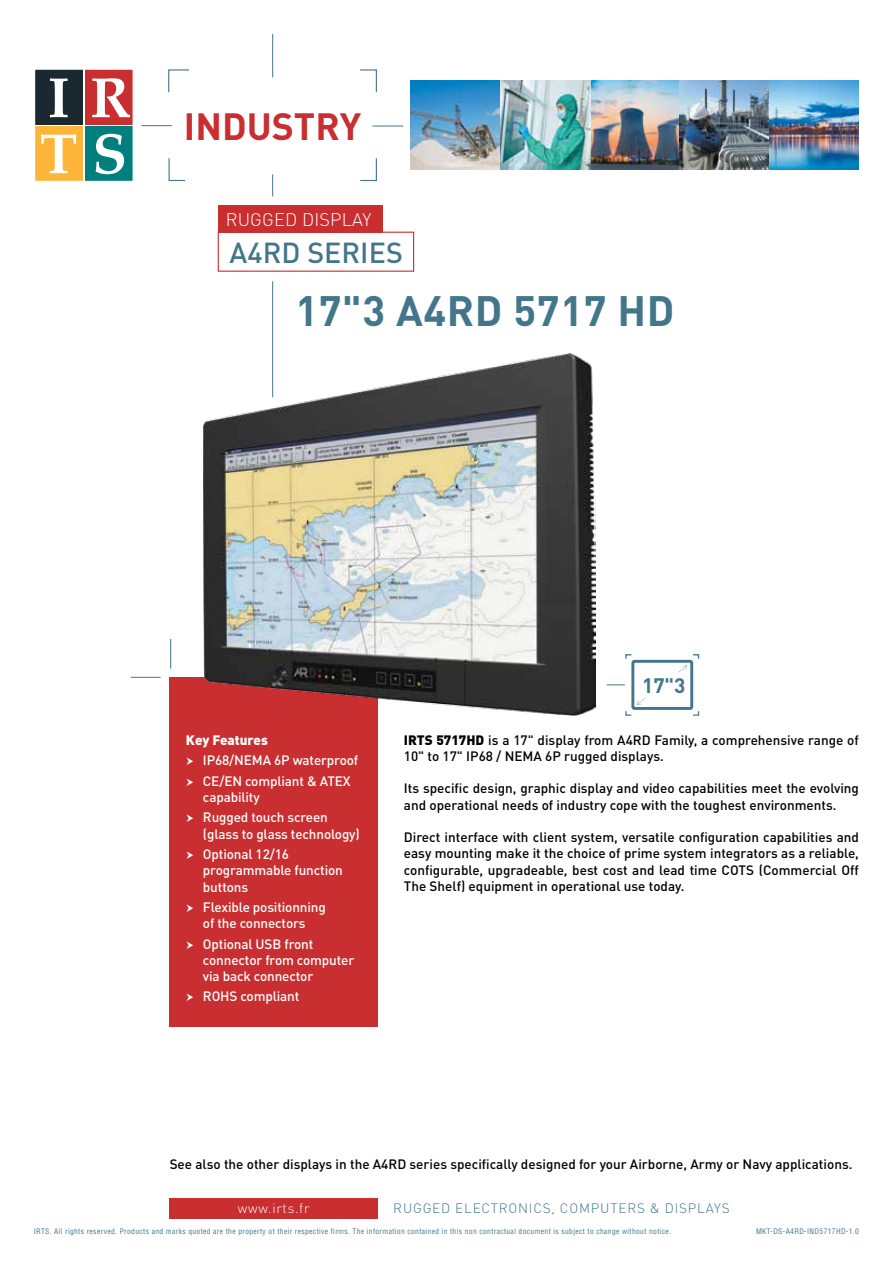
<style>
.page{position:relative;width:893px;height:1263px;background:#fff}
.page>*{position:absolute;margin:0;border:0;box-sizing:border-box;transform-origin:0 0}
.t1{font:700 42px "DIN Pro";letter-spacing:.015em;color:#43768b}
.t2{font:700 37.5px "DIN Pro";color:#c92e30}
.t3{font:500 28.65px "DIN Pro";color:#43768b}
.t4{font:700 20.7px "DIN Pro";color:#43768b}
.t5{font:300 18px "DIN Pro";letter-spacing:.01em;color:#fff}
.t6{font:500 13.5px/16.2px "DIN Pro";color:#000}
.t7{font:500 13.5px/16.2px "DIN Pro";letter-spacing:-.01em;color:#fff}
.t8{font:300 13.5px "DIN Pro";letter-spacing:.06em;color:#43768b}
.t9{font:300 13.5px "DIN Pro";letter-spacing:.05em;color:#fff}
.t10{font:900 13.5px "DIN Pro";color:#fff}
.t11{font:condensed 7.5px "Helvetica LT Std";letter-spacing:.05em;color:#43768b}
.s1{font-weight:900}
</style>
<div class="page">
<div style="left:170px;top:1198px;width:208px;height:20px;background:#c92e30"></div>
<hr style="left:372px;top:126px;width:31px;height:1px;background:#43768b">
<div style="left:35px;top:126px;width:48px;height:55px;background:#fcb538"></div>
<div style="left:85px;top:126px;width:48px;height:55px;background:#007f7e"></div>
<div style="left:35px;top:69px;width:48px;height:56px;background:#192831"></div>
<div style="left:85px;top:69px;width:48px;height:56px;background:#c92e30"></div>
<svg style="left:50px;top:78px;width:18px;height:39px"></svg>
<svg style="left:92px;top:78px;width:38px;height:39px"></svg>
<svg style="left:41px;top:134px;width:35px;height:39px"></svg>
<svg style="left:96px;top:134px;width:28px;height:40px"></svg>
<div style="left:34px;top:68px;width:100px;height:114px;border:1px solid #fff"></div>
<hr style="left:141px;top:125px;width:31px;height:1px;background:#43768b">
<hr style="left:272px;top:34px;width:1px;height:43px;background:#43768b">
<svg style="left:168px;top:69px;width:21px;height:24px"></svg>
<svg style="left:168px;top:158px;width:18px;height:24px"></svg>
<svg style="left:360px;top:158px;width:17px;height:24px"></svg>
<svg style="left:360px;top:69px;width:17px;height:24px"></svg>
<img style="left:411px;top:80px;width:89px;height:90px">
<img style="left:590px;top:80px;width:90px;height:90px">
<img style="left:500px;top:80px;width:90px;height:90px">
<img style="left:680px;top:80px;width:89px;height:90px">
<img style="left:769px;top:80px;width:90px;height:90px">
<hr style="left:170px;top:639px;width:1px;height:30px;background:#43768b">
<hr style="left:131px;top:677px;width:30px;height:1px;background:#43768b">
<svg style="left:272px;top:174px;width:1px;height:22px"></svg>
<div style="left:170px;top:677px;width:208px;height:349px;background:#c92e30"></div>
<hr style="left:272px;top:281px;width:1px;height:116px;background:#43768b">
<div style="left:631px;top:660px;width:62px;height:50px;border:3px solid #43768b;border-radius:2px"></div>
<svg style="left:678px;top:666px;width:9px;height:6px"></svg>
<svg style="left:625px;top:654px;width:7px;height:5px"></svg>
<svg style="left:693px;top:654px;width:7px;height:5px"></svg>
<svg style="left:625px;top:698px;width:21px;height:18px"></svg>
<svg style="left:693px;top:711px;width:7px;height:5px"></svg>
<svg style="left:607px;top:685px;width:18px;height:1px"></svg>
<img style="left:203px;top:353px;width:392px;height:363px">
<div style="left:218px;top:232px;width:196px;height:40px;border:1px solid #c92e30"></div>
<div style="left:218px;top:205px;width:164px;height:28px;background:#c92e30"></div>
<h2 class="t2" style="left:184px;top:101px;width:179px">INDUSTRY</h2>
<h3 class="t5" style="left:226px;top:207px;width:147px">RUGGED DISPLAY</h3>
<h3 class="t3" style="left:230px;top:233px;width:175px">A4RD SERIES</h3>
<h1 class="t1" style="left:295px;top:282px;width:381px">17"3 A4RD 5717 HD</h1>
<p class="t10" style="left:186px;top:731px;width:83px">Key Features</p>
<p class="t7" style="left:203px;top:750px;width:157px;line-height:20.4px">IP68/NEMA 6P waterproof<br>CE/EN compliant &amp; ATEX</p>
<p class="t7" style="left:203px;top:786px;width:126px;line-height:20.4px">capability<br>Rugged touch screen</p>
<p class="t7" style="left:203px;top:823px;width:158px;line-height:20.4px">(glass to glass technology)<br>Optional 12/16</p>
<p class="t7" style="left:203px;top:862px;width:141px">programmable function buttons</p>
<p class="t7" style="left:203px;top:898px;width:124px">Flexible positionning of the connectors</p>
<p class="t7" style="left:203px;top:935px;width:153px">Optional USB front connector from computer via back connector</p>
<p class="t7" style="left:203px;top:988px;width:98px">ROHS compliant</p>
<h3 class="t4" style="left:642px;top:671px;width:45px">17"3</h3>
<p class="t6" style="left:404px;top:731px;width:457px"><span class="s1">IRTS 5717HD</span> is a 17" display from A4RD Family, a comprehensive range of<br>10" to 17" IP68 / NEMA 6P rugged displays.</p>
<p class="t6" style="left:404px;top:780px;width:457px">Its specific design, graphic display and video capabilities meet the evolving and operational needs of industry cope with the toughest environments.</p>
<p class="t6" style="left:404px;top:828px;width:457px;text-align:justify">Direct interface with client system, versatile configuration capabilities and easy mounting make it the choice of prime system integrators as a reliable, configurable, upgradeable, best cost and lead time COTS (Commercial Off The Shelf) equipment in operational use today.</p>
<p class="t6" style="left:170px;top:1155px;width:684px">See also the other displays in the A4RD series specifically designed for your Airborne, Army or Navy applications.</p>
<p class="t8" style="left:393px;top:1199px;width:338px">RUGGED ELECTRONICS, COMPUTERS &amp; D ISPLAYS</p>
<p class="t11" style="left:34px;top:1227px;width:639px">IRTS. All rights reserved. Products and marks quoted are the property ot their respective firms. The information contained in this non contractual document is subject to change without notice.</p>
<p class="t11" style="left:756px;top:1227px;width:104px">MKT-DS-A4RD-IND5717HD-1.0</p>
<p class="t9" style="left:238px;top:1199px;width:73px">WWW.IRTS.FR</p>
</div>
